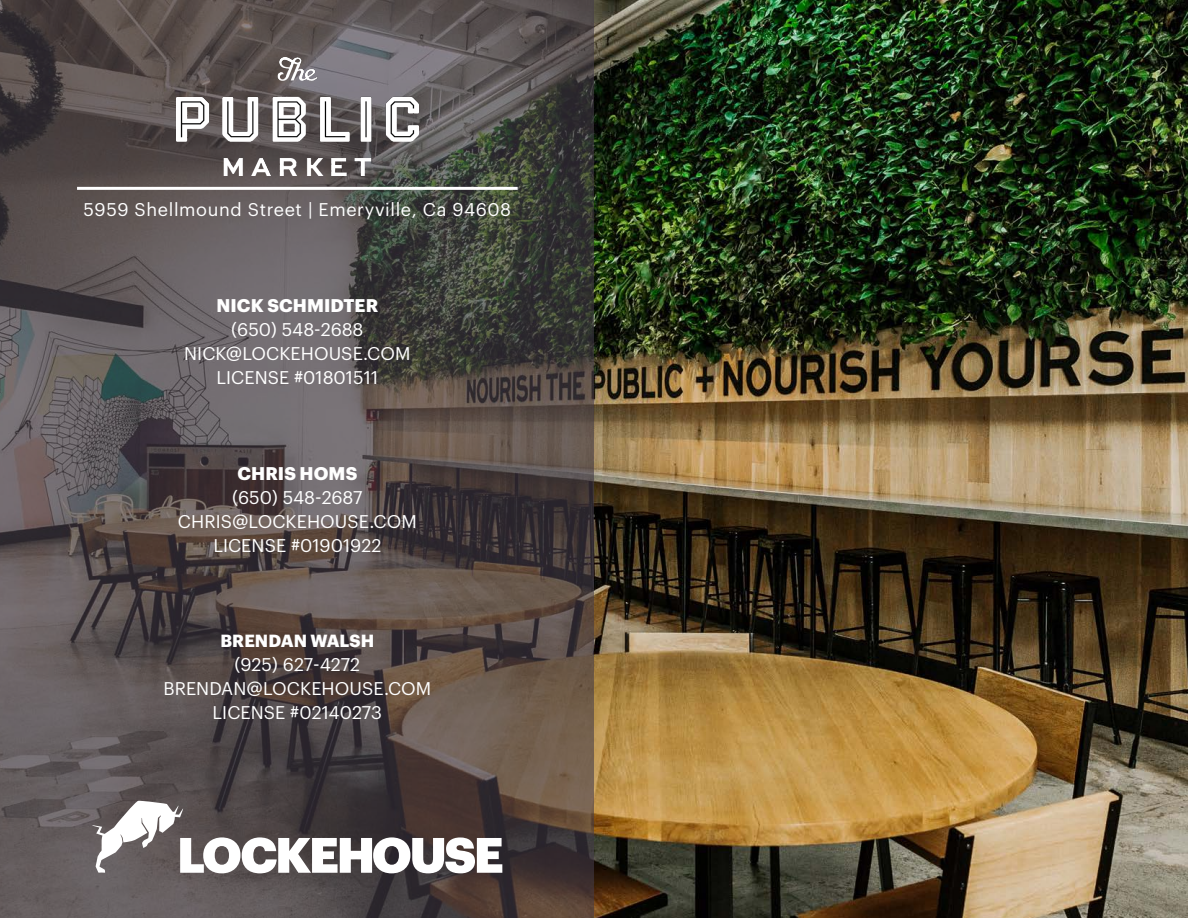
<style>
.page{position:relative;width:1188px;height:918px;background:#fff}
.page>*{position:absolute;margin:0;border:0;box-sizing:border-box;transform-origin:0 0}
.t1{font:18px/24px "Graphik";letter-spacing:.005em;color:#fff;text-align:center}
.t2{font:18px "Graphik";letter-spacing:.035em;color:#fff}
.t3{font:700 18px "Graphik";letter-spacing:.005em;color:#fff}
.t4{font:700 17.25px "Graphik";letter-spacing:.005em;color:#fff}
</style>
<div class="page">
<img style="left:0;top:0;width:1188px;height:918px">
<svg style="left:1px;top:0;width:593px;height:918px;background:#574f4d"></svg>
<img style="left:176px;top:58px;width:242px;height:117px">
<hr style="left:77px;top:187px;width:441px;height:3px;background:#fff">
<svg style="left:92px;top:800px;width:410px;height:73px"></svg>
<p class="t2" style="left:84px;top:196px;width:429px">5959 Shellmound Street | Emeryville, Ca 94608</p>
<p class="t3" style="left:217px;top:292px;width:163px">NICK SCHMIDTER</p>
<p class="t1" style="left:184px;top:316px;width:228px">(650) 548-2688<br>NICK@LOCKEHOUSE.COM<br>LICENSE #01801511</p>
<p class="t3" style="left:237px;top:459px;width:121px">CHRIS HOMS</p>
<p class="t1" style="left:178px;top:484px;width:240px">(650) 548-2687<br>CHRIS@LOCKEHOUSE.COM<br>LICENSE #01901922</p>
<p class="t4" style="left:220px;top:628px;width:155px">BRENDAN WALSH</p>
<p class="t1" style="left:163px;top:651px;width:269px">(925) 627-4272<br>BRENDAN@LOCKEHOUSE.COM<br>LICENSE #02140273</p>
</div>
